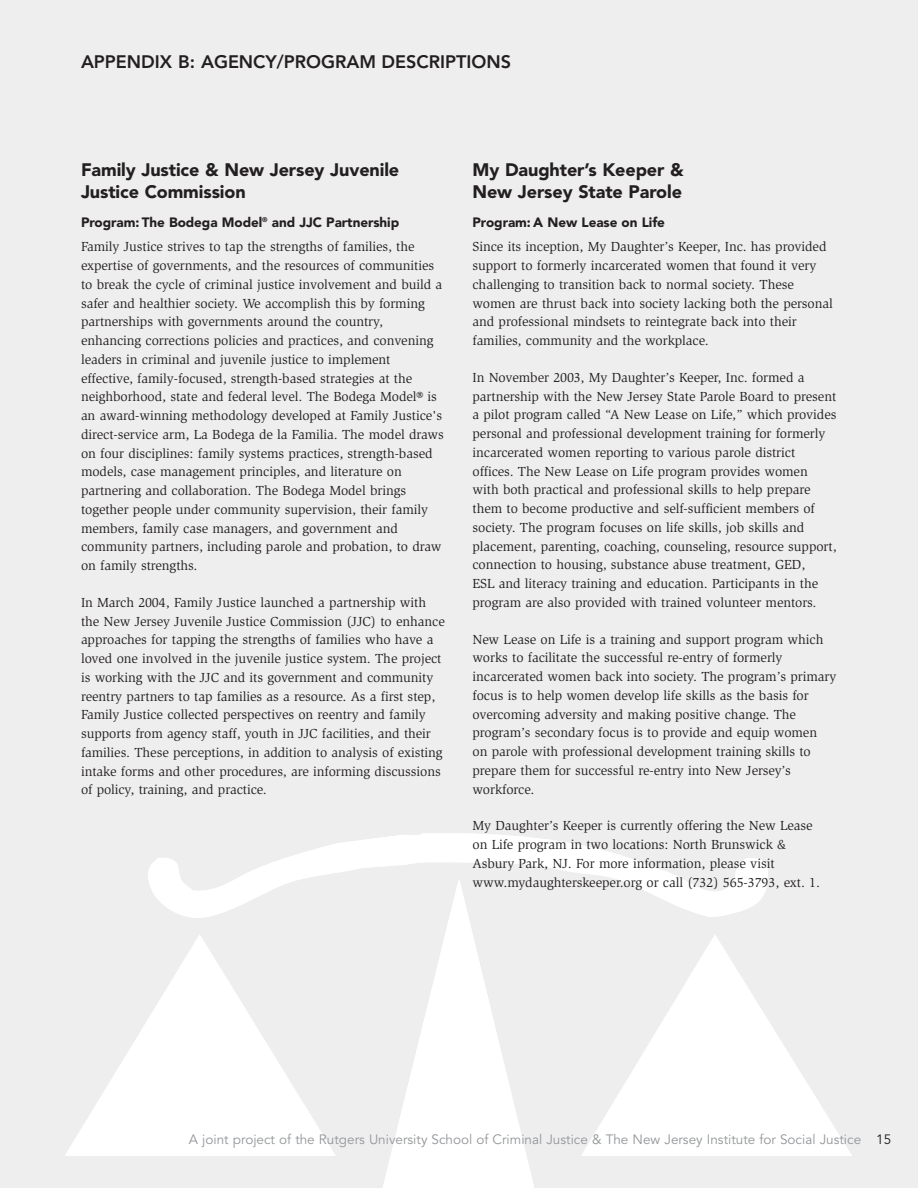
<style>
.page{position:relative;width:918px;height:1188px;background:#eeeeef}
.page>*{position:absolute;margin:0;border:0;box-sizing:border-box;transform-origin:0 0}
.t1{font:900 18px/22.5px "Avenir";letter-spacing:-.005em;color:#231f20}
.t2{font:800 18px "Avenir";color:#231f20}
.t3{font:13.5px/18.8px "Slimbach";letter-spacing:-.005em;color:#231f20}
.t4{font:13.5px "Avenir";color:#939598}
.t5{font:900 13.5px "Avenir";letter-spacing:-.005em;color:#231f20}
.s1{color:#231f20}
</style>
<div class="page">
<svg style="left:148px;top:833px;width:620px;height:85px"></svg>
<svg style="left:380px;top:880px;width:157px;height:308px"></svg>
<svg style="left:65px;top:935px;width:271px;height:221px;fill:#fdfdfd"></svg>
<svg style="left:581px;top:935px;width:271px;height:221px;fill:#fdfdfd"></svg>
<h1 class="t2" style="left:81px;top:54px;width:432px">APPENDIX B: AGENCY/PROGRAM DESCRIPTIONS</h1>
<h1 class="t1" style="left:81px;top:160px;width:320px">Family Justice &amp; New Jersey Juvenile<br>Justice Commission</h1>
<p class="t5" style="left:81px;top:216px;width:320px">Program: The Bodega Model<sup>®</sup> and JJC Partnership</p>
<p class="t3" style="left:81px;top:239px;width:364px">Family Justice strives to tap the strengths of families, the expertise of governments, and the resources of communities to break the cycle of criminal justice involvement and build a safer and healthier society. We accomplish this by forming partnerships with governments around the country, enhancing corrections policies and practices, and convening leaders in criminal and juvenile justice to implement effective, family-focused, strength-based strategies at the neighborhood, state and federal level. The Bodega Model® is an award-winning methodology developed at Family Justice's direct-service arm, La Bodega de la Familia. The model draws on four disciplines: family systems practices, strength-based models, case management principles, and literature on partnering and collaboration. The Bodega Model brings together people under community supervision, their family members, family case managers, and government and community partners, including parole and probation, to draw on family strengths.</p>
<p class="t3" style="left:81px;top:594px;width:365px">In March 2004, Family Justice launched a partnership with the New Jersey Juvenile Justice Commission (JJC) to enhance approaches for tapping the strengths of families who have a loved one involved in the juvenile justice system. The project is working with the JJC and its government and community reentry partners to tap families as a resource. As a first step, Family Justice collected perspectives on reentry and family supports from agency staff, youth in JJC facilities, and their families. These perceptions, in addition to analysis of existing intake forms and other procedures, are informing discussions of policy, training, and practice.</p>
<h1 class="t1" style="left:472px;top:160px;width:213px">My Daughter’s Keeper &amp;<br>New Jersey State Parole</h1>
<p class="t5" style="left:472px;top:216px;width:194px">Program: A New Lease on Life</p>
<p class="t3" style="left:472px;top:239px;width:362px">Since its inception, My Daughter’s Keeper, Inc. has provided support to formerly incarcerated women that found it very challenging to transition back to normal society. These women are thrust back into society lacking both the personal and professional mindsets to reintegrate back into their families, community and the workplace.</p>
<p class="t3" style="left:472px;top:369px;width:366px">In November 2003, My Daughter’s Keeper, Inc. formed a partnership with the New Jersey State Parole Board to present a pilot program called “A New Lease on Life,” which provides personal and professional development training for formerly incarcerated women reporting to various parole district offices. The New Lease on Life program provides women with both practical and professional skills to help prepare them to become productive and self-sufficient members of society. The program focuses on life skills, job skills and placement, parenting, coaching, counseling, resource support, connection to housing, substance abuse treatment, GED,<br>ESL and literacy training and education. Participants in the program are also provided with trained volunteer mentors.</p>
<p class="t3" style="left:472px;top:631px;width:365px">New Lease on Life is a training and support program which works to facilitate the successful re-entry of formerly incarcerated women back into society. The program’s primary focus is to help women develop life skills as the basis for overcoming adversity and making positive change. The program’s secondary focus is to provide and equip women<br>on parole with professional development training skills to prepare them for successful re-entry into New Jersey’s workforce.</p>
<p class="t3" style="left:472px;top:818px;width:349px">My Daughter’s Keeper is currently offering the New Lease on Life program in two locations: North Brunswick &amp; Asbury Park, NJ. For more information, please visit www.mydaughterskeeper.org or call (732) 565-3793, ext. 1.</p>
<p class="t4" style="left:189px;top:1134px;width:704px">A joint project of the Rutgers University School of Criminal Justice &amp; The New Jersey Institute for Social Justice <span class="s1">15</span></p>
</div>
